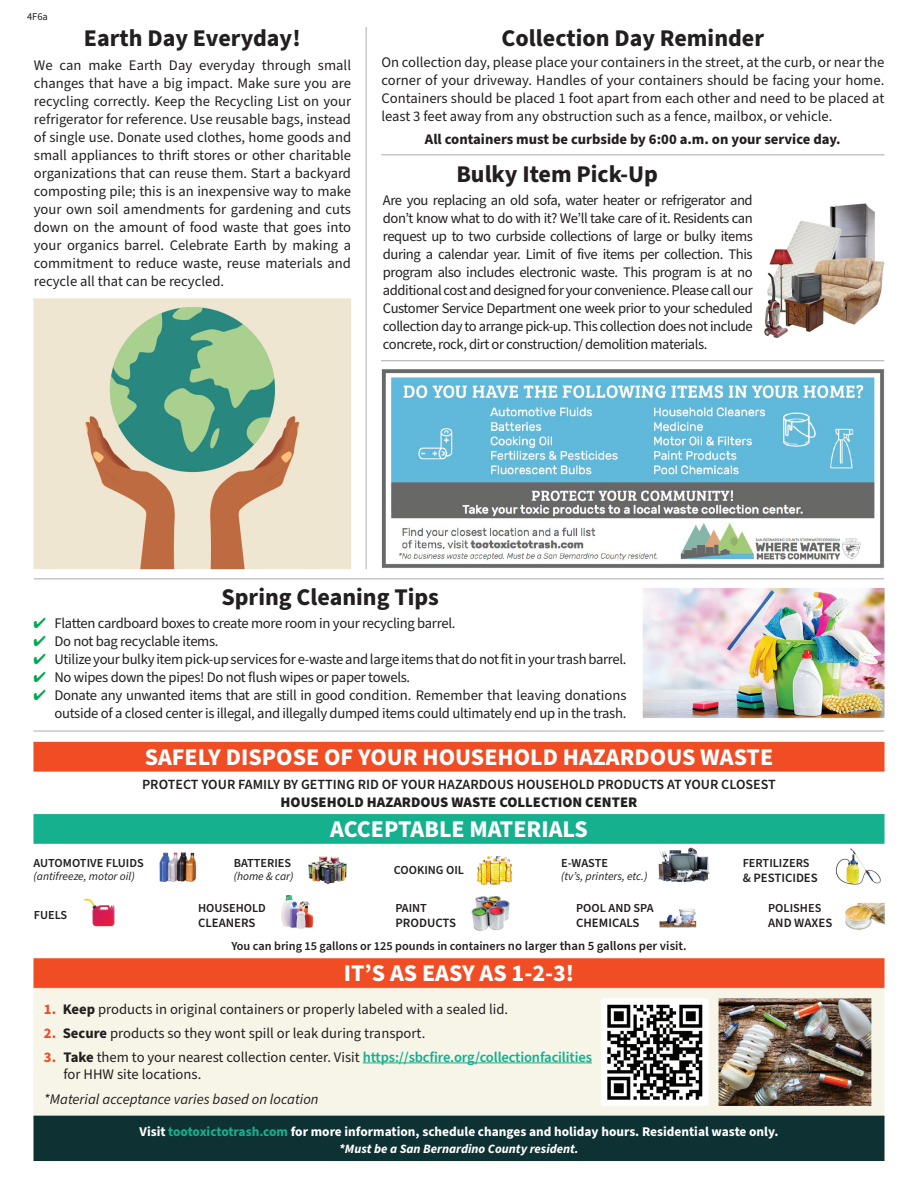
<style>
.page{position:relative;width:918px;height:1188px;background:#fff}
.page>*{position:absolute;margin:0;border:0;box-sizing:border-box;transform-origin:0 0}
.t1{font:700 24px "Source Sans Pro";color:#fff}
.t2{font:700 24px "Source Sans Pro";color:#231f20}
.t3{font:14.7px/18px "Source Sans Pro";letter-spacing:-.02em;color:#231f20;text-align:justify}
.t4{font:14.7px/17.5px "Source Sans Pro";color:#231f20}
.t5{font:700 14.7px "Source Sans Pro";color:#231f20}
.t6{font:italic 14.7px "Source Sans Pro";color:#231f20}
.t7{font:900 14.7px "Source Sans Pro";color:#231f20}
.t8{font:600 14.1px "Source Sans Pro";color:#231f20}
.t9{font:700 13.35px "Source Sans Pro";color:#fff}
.t10{font:600 12.75px "Source Sans Pro";color:#231f20}
.t11{font:italic 700 12.75px "Source Sans Pro";color:#fff}
.t12{font:600 12.3px "Source Sans Pro";color:#231f20}
.t13{font:italic 11.55px "Source Sans Pro";color:#231f20}
.t14{font:10.5px "Source Sans Pro";color:#231f20}
.s1{color:#00a851}
.s2{font-size:12.75px}
.s3{font-weight:700;color:#f04d26}
.s4{font-weight:700}
.s5{font-weight:600;color:#14af8e}
.s6{color:#14af8e}
</style>
<div class="page">
<img style="left:33px;top:27px;width:852px;height:1135px">
<hr style="left:363px;top:1063px;width:229px;height:1px;background:#14af8e">
<p class="t14" style="left:27px;top:10px;width:22px">4F6a</p>
<h1 class="t2" style="left:84px;top:21px;width:218px">Earth Day Everyday!</h1>
<p class="t3" style="left:34px;top:57px;width:319px">We can make Earth Day everyday through small changes that have a big impact. Make sure you are recycling correctly. Keep the Recycling List on your refrigerator for reference. Use reusable bags, instead of single use. Donate used clothes, home goods and small appliances to thrift stores or other charitable organizations that can reuse them. Start a backyard composting pile; this is an inexpensive way to make your own soil amendments for gardening and cuts down on the amount of food waste that goes into your organics barrel. Celebrate Earth by making a commitment to reduce waste, reuse materials and recycle all that can be recycled.</p>
<h1 class="t2" style="left:502px;top:21px;width:264px">Collection Day Reminder</h1>
<p class="t3" style="left:381px;top:53px;width:504px">On collection day, please place your containers in the street, at the curb, or near the corner of your driveway. Handles of your containers should be facing your home.<br>Containers should be placed 1 foot apart from each other and need to be placed at least 3 feet away from any obstruction such as a fence, mailbox, or vehicle.</p>
<p class="t5" style="left:425px;top:129px;width:417px">All containers must be curbside by 6:00 a.m. on your service day.</p>
<h1 class="t2" style="left:456px;top:158px;width:203px">Bulky Item Pick-Up</h1>
<p class="t3" style="left:383px;top:192px;width:371px">Are you replacing an old sofa, water heater or refrigerator and don’t know what to do with it? We’ll take care of it. Residents can request up to two curbside collections of large or bulky items during a calendar year. Limit of five items per collection. This program also includes electronic waste. This program is at no additional cost and designed for your convenience. Please call our Customer Service Department one week prior to your scheduled collection day to arrange pick-up. This collection does not include concrete, rock, dirt or construction/ demolition materials.</p>
<h1 class="t2" style="left:221px;top:581px;width:219px">Spring Cleaning Tips</h1>
<p class="t3" style="left:33px;top:614px;width:423px"><span class="s1">✔</span> Flatten cardboard boxes to create more room in your recycling barrel.</p>
<p class="t3" style="left:33px;top:632px;width:187px"><span class="s1">✔</span> Do not bag recyclable items.</p>
<p class="t3" style="left:33px;top:650px;width:595px"><span class="s1">✔</span> Utilize your bulky item pick-up services for e-waste and large items that do not fit in your trash barrel.</p>
<p class="t3" style="left:33px;top:669px;width:378px"><span class="s1">✔</span> No wipes down the pipes! Do not flush wipes or paper towels.</p>
<p class="t3" style="left:33px;top:687px;width:595px;text-align:right"><span class="s1">✔</span> Donate any unwanted items that are still in good condition. Remember that leaving donations outside of a closed center is illegal, and illegally dumped items could ultimately end up in the trash.</p>
<h1 class="t1" style="left:145px;top:741px;width:630px">SAFELY DISPOSE OF YOUR HOUSEHOLD HAZARDOUS WASTE</h1>
<p class="t8" style="left:142px;top:775px;width:635px">PROTECT YOUR FAMILY BY GETTING RID OF YOUR HAZARDOUS HOUSEHOLD PRODUCTS AT YOUR CLOSEST</p>
<p class="t7" style="left:281px;top:792px;width:358px">HOUSEHOLD HAZARDOUS WASTE COLLECTION CENTER</p>
<p class="t12" style="left:33px;top:855px;width:112px">AUTOMOTIVE FLUIDS</p>
<p class="t13" style="left:33px;top:868px;width:103px">(antifreeze, motor oil)</p>
<p class="t12" style="left:34px;top:907px;width:35px">FUELS</p>
<p class="t12" style="left:234px;top:855px;width:59px">BATTERIES</p>
<p class="t13" style="left:234px;top:868px;width:61px">(home &amp; car)</p>
<p class="t12" style="left:198px;top:899px;width:69px">HOUSEHOLD</p>
<p class="t10" style="left:198px;top:914px;width:59px">CLEANERS</p>
<h1 class="t1" style="left:330px;top:813px;width:259px">ACCEPTABLE MATERIALS</h1>
<p class="t12" style="left:394px;top:862px;width:72px">COOKING OIL</p>
<p class="t12" style="left:395px;top:899px;width:33px">PAINT</p>
<p class="t10" style="left:395px;top:914px;width:62px">PRODUCTS</p>
<p class="t12" style="left:561px;top:855px;width:48px">E-WASTE</p>
<p class="t13" style="left:561px;top:869px;width:88px">(tv’s, printers, etc.)</p>
<p class="t12" style="left:576px;top:899px;width:79px">POOL AND SPA</p>
<p class="t10" style="left:576px;top:914px;width:65px">CHEMICALS</p>
<p class="t12" style="left:231px;top:938px;width:457px">You can bring 15 gallons or 125 pounds in containers <span class="s2">no larger than 5 gallons per visit.</span></p>
<h1 class="t1" style="left:344px;top:957px;width:232px">IT’S AS EASY AS 1-2-3!</h1>
<p class="t4" style="left:44px;top:1001px;width:466px"><span class="s3">1.</span> <span class="s4">Keep</span> products in original containers or properly labeled with a sealed lid.</p>
<p class="t4" style="left:44px;top:1025px;width:383px"><span class="s3">2.</span> <span class="s4">Secure</span> products so they wont spill or leak during transport.</p>
<p class="t4" style="left:63px;top:1049px;width:530px;text-indent:-19px"><span class="s3">3.</span> <span class="s4">Take</span> them to your nearest collection center. Visit <span class="s5">https://sbcfire.org/collectionfacilities </span>for HHW site locations.</p>
<p class="t6" style="left:44px;top:1090px;width:276px">*Material acceptance varies based on location</p>
<p class="t12" style="left:743px;top:855px;width:68px">FERTILIZERS</p>
<p class="t10" style="left:743px;top:869px;width:77px">&amp; PESTICIDES</p>
<p class="t12" style="left:768px;top:899px;width:55px">POLISHES</p>
<p class="t10" style="left:768px;top:914px;width:66px">AND WAXES</p>
<p class="t9" style="left:140px;top:1123px;width:640px">Visit <span class="s6">tootoxictotrash.com</span> for more information, schedule changes and holiday hours. Residential waste only.</p>
<p class="t11" style="left:339px;top:1140px;width:241px">*Must be a San Bernardino County resident.</p>
</div>
